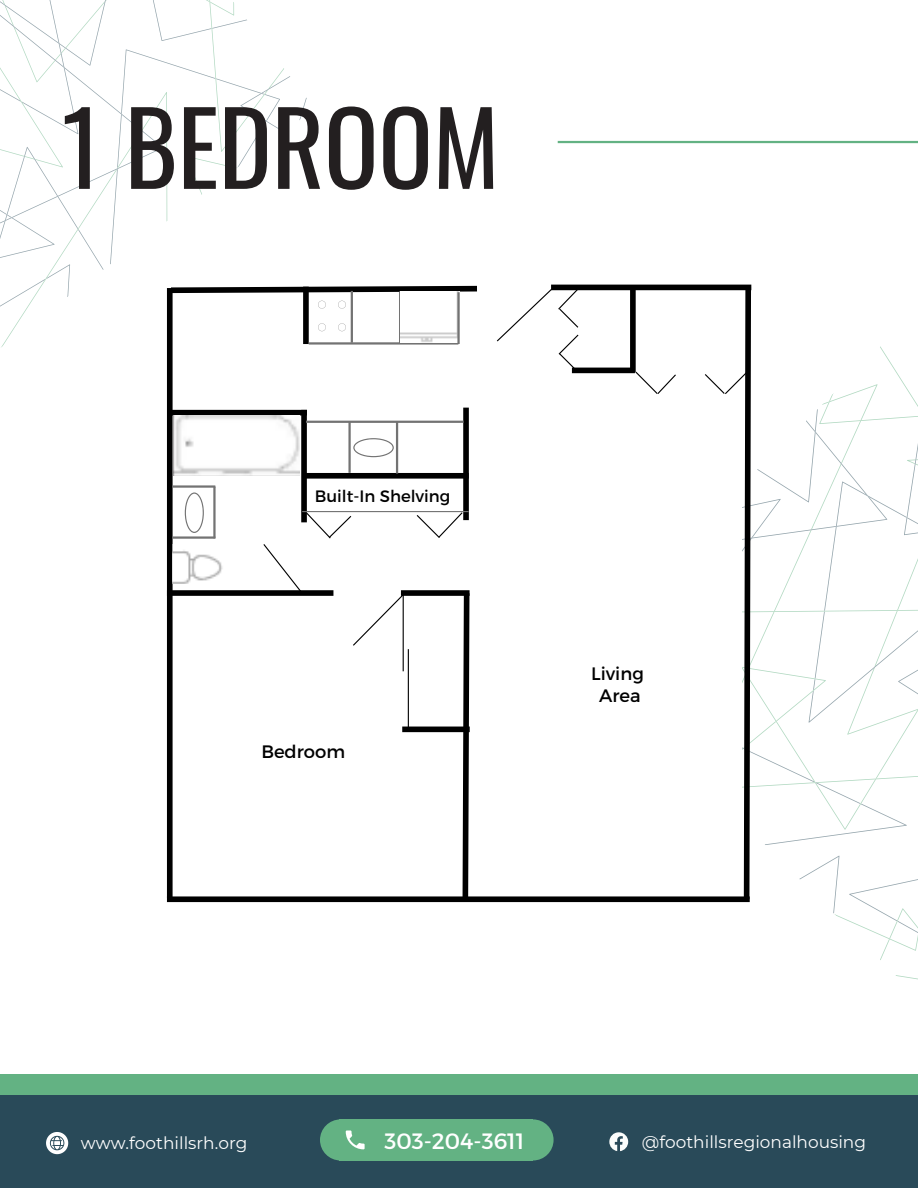
<style>
.page{position:relative;width:918px;height:1188px;background:#fff}
.page>*{position:absolute;margin:0;border:0;box-sizing:border-box;transform-origin:0 0}
.t1{font:100.8px "Oswald";color:#231f20}
.t2{font:22.2px "Montserrat";color:#fff}
.t3{font:18px/21.3px "Montserrat";color:#000;text-align:center}
.t4{font:16.95px "Montserrat";color:#fff}
.t5{font:16.5px "Montserrat";color:#000}
</style>
<div class="page">
<div style="left:0;top:1074px;width:918px;height:42px;background:#63b283"></div>
<div style="left:0;top:1095px;width:918px;height:93px;background:#294a59"></div>
<div style="left:339px;top:1120px;width:193px;height:41px;background:#63b283"></div>
<div style="left:320px;top:1119px;width:41px;height:41px;background:#63b283;border-radius:50%"></div>
<div style="left:513px;top:1119px;width:41px;height:41px;background:#63b283;border-radius:50%"></div>
<svg style="left:346px;top:1131px;width:19px;height:18px"></svg>
<svg style="left:46px;top:1132px;width:22px;height:22px"></svg>
<svg style="left:609px;top:1132px;width:19px;height:19px"></svg>
<hr style="left:558px;top:141px;width:360px;height:2px;background:#63b283">
<div style="left:167px;top:288px;width:6px;height:610px;background:#000"></div>
<div style="left:167px;top:896px;width:583px;height:6px;background:#000"></div>
<svg style="left:460px;top:596px;width:12px;height:307px"></svg>
<div style="left:463px;top:408px;width:6px;height:112px;background:#000"></div>
<div style="left:303px;top:473px;width:166px;height:6px;background:#000"></div>
<div style="left:170px;top:410px;width:137px;height:5px;background:#000"></div>
<div style="left:301px;top:410px;width:6px;height:112px;background:#000"></div>
<div style="left:167px;top:590px;width:166px;height:6px;background:#000"></div>
<div style="left:401px;top:590px;width:69px;height:6px;background:#000"></div>
<div style="left:402px;top:727px;width:68px;height:5px;background:#000"></div>
<hr style="left:306px;top:421px;width:157px;height:2px;background:#737373">
<hr style="left:348px;top:421px;width:3px;height:52px;background:#737373">
<hr style="left:396px;top:422px;width:2px;height:52px;background:#737373">
<svg style="left:353px;top:438px;width:41px;height:19px"></svg>
<hr style="left:213px;top:487px;width:3px;height:51px;background:#737373">
<hr style="left:173px;top:485px;width:42px;height:3px;background:#737373">
<svg style="left:185px;top:492px;width:19px;height:41px"></svg>
<img style="left:172px;top:544px;width:51px;height:40px">
<svg style="left:0;top:0;width:477px;height:359px"></svg>
<img style="left:400px;top:291px;width:60px;height:51px">
<img style="left:174px;top:415px;width:126px;height:60px">
<svg style="left:416px;top:512px;width:48px;height:26px"></svg>
<svg style="left:496px;top:284px;width:422px;height:696px"></svg>
<svg style="left:262px;top:511px;width:143px;height:136px"></svg>
<hr style="left:302px;top:511px;width:167px;height:1px;background:#737373">
<hr style="left:403px;top:591px;width:1px;height:80px;background:#000">
<hr style="left:408px;top:649px;width:1px;height:80px;background:#000">
<hr style="left:457px;top:292px;width:3px;height:52px;background:#737373">
<hr style="left:173px;top:536px;width:42px;height:3px;background:#737373">
<h1 class="t1" style="left:62px;top:69px;width:439px">1 BEDROOM</h1>
<p class="t5" style="left:315px;top:485px;width:137px">Built-In Shelving</p>
<p class="t3" style="left:261px;top:740px;width:85px">Bedroom</p>
<p class="t3" style="left:591px;top:662px;width:54px">Living<br>Area</p>
<p class="t4" style="left:81px;top:1133px;width:168px">www.foothillsrh.org</p>
<h2 class="t2" style="left:384px;top:1127px;width:142px">303-204-3611</h2>
<p class="t4" style="left:642px;top:1132px;width:226px">@foothillsregionalhousing</p>
</div>
